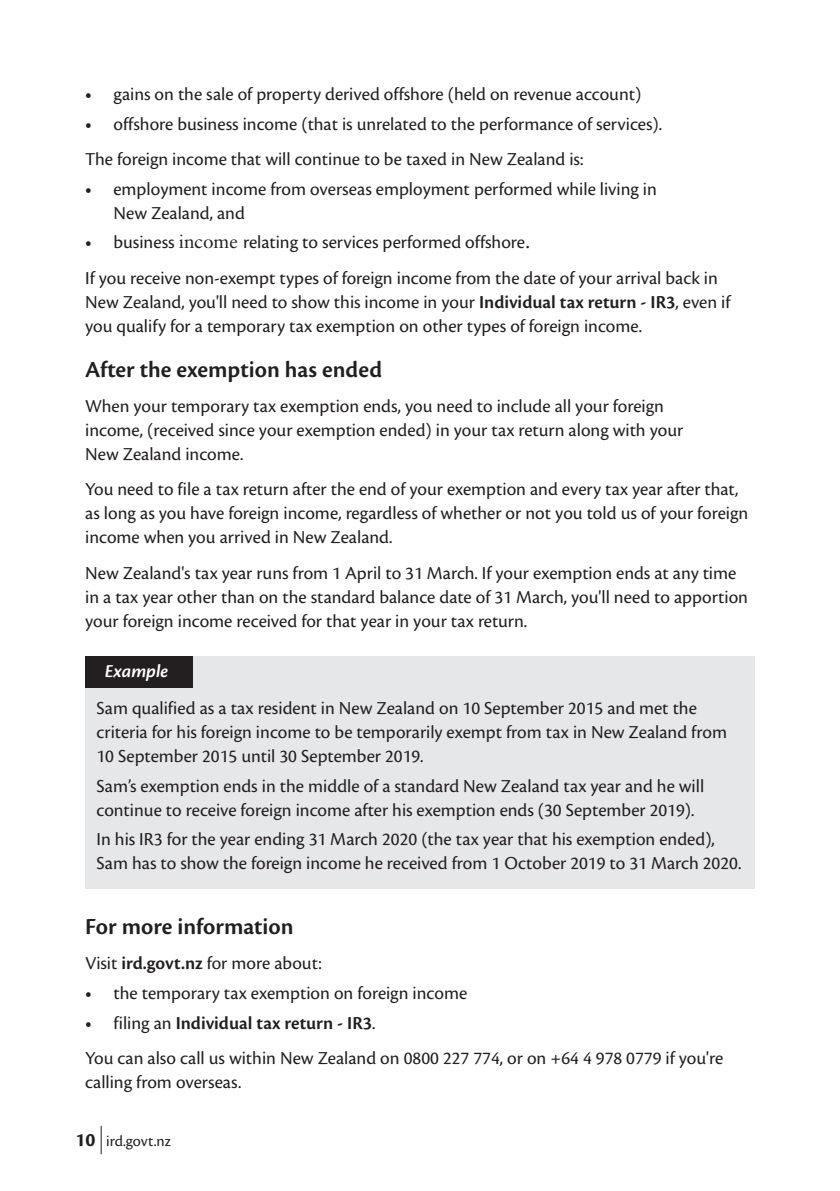
<style>
.page{position:relative;width:840px;height:1191px;background:#fff}
.page>*{position:absolute;margin:0;border:0;box-sizing:border-box;transform-origin:0 0}
.t1{font:600 24px "Cronos Pro";color:#231f20}
.t2{font:19px/24px "Cronos Pro";color:#231f20}
.t3{font:italic 600 19px "Cronos Pro";color:#fff}
.t4{font:16px "Cronos Pro";color:#231f20}
.s1{font-weight:600}
.s2{font-family:"Sabon LT Std"}
.s3{font-weight:700;font-size:20px}
</style>
<div class="page">
<svg style="left:101px;top:1125px;width:1px;height:29px"></svg>
<div style="left:85px;top:656px;width:669px;height:233px;background:#e6e7e9"></div>
<div style="left:85px;top:656px;width:108px;height:31px;background:#231f20"></div>
<p class="t2" style="left:85px;top:82px;width:557px"><span class="s1">•</span> gains on the sale of property derived offshore (held on revenue account)</p>
<p class="t2" style="left:85px;top:106px;width:578px;line-height:35.4px"><span class="s1">•</span> offshore business income (that is unrelated to the performance of services).<br>The foreign income that will continue to be taxed in New Zealand is:</p>
<p class="t2" style="left:113px;top:177px;width:544px;text-indent:-28px"><span class="s1">•</span> employment income from overseas employment performed while living in<br>New Zealand, and</p>
<p class="t2" style="left:85px;top:225px;width:634px;line-height:35.4px"><span class="s1">•</span> business <span class="s2">income</span> relating to services performed offshore<span class="s2">.<br></span>If you receive non-exempt types of foreign income from the date of your arrival back in</p>
<p class="t2" style="left:85px;top:290px;width:646px">New Zealand, you'll need to show this income in your <span class="s1">Individual tax return - IR3</span>, even if you qualify for a temporary tax exemption on other types of foreign income.</p>
<p class="t1" style="left:85px;top:355px;width:298px">After the exemption has ended</p>
<p class="t2" style="left:85px;top:394px;width:599px">When your temporary tax exemption ends, you need to include all your foreign income, (received since your exemption ended) in your tax return along with your<br>New Zealand income.</p>
<p class="t2" style="left:85px;top:477px;width:664px">You need to file a tax return after the end of your exemption and every tax year after that, as long as you have foreign income, regardless of whether or not you told us of your foreign income when you arrived in New Zealand.</p>
<p class="t2" style="left:85px;top:561px;width:664px">New Zealand's tax year runs from 1 April to 31 March. If your exemption ends at any time in a tax year other than on the standard balance date of 31 March, you'll need to apportion your foreign income received for that year in your tax return.</p>
<p class="t3" style="left:105px;top:660px;width:65px">Example</p>
<p class="t2" style="left:96px;top:696px;width:631px">Sam qualified as a tax resident in New Zealand on 10 September 2015 and met the criteria for his foreign income to be temporarily exempt from tax in New Zealand from<br>10 September 2015 until 30 September 2019.</p>
<p class="t2" style="left:96px;top:773px;width:609px">Sam’s exemption ends in the middle of a standard New Zealand tax year and he will continue to receive foreign income after his exemption ends (30 September 2019).</p>
<p class="t2" style="left:96px;top:827px;width:646px">In his IR3 for the year ending 31 March 2020 (the tax year that his exemption ended),<br>Sam has to show the foreign income he received from 1 October 2019 to 31 March 2020.</p>
<p class="t1" style="left:85px;top:912px;width:210px">For more information</p>
<p class="t2" style="left:85px;top:951px;width:238px">Visit <span class="s1">ird.govt.nz</span> for more about:</p>
<p class="t2" style="left:85px;top:981px;width:383px"><span class="s1">•</span> the temporary tax exemption on foreign income</p>
<p class="t2" style="left:85px;top:1005px;width:639px;line-height:35.4px"><span class="s1">•</span> filing an <span class="s1">Individual tax return - IR3</span>.<br>You can also call us within New Zealand on 0800 227 774, or on +64 4 978 0779 if you're</p>
<p class="t2" style="left:85px;top:1070px;width:158px">calling from overseas.</p>
<p class="t4" style="left:75px;top:1131px;width:97px"><span class="s3">10</span> ird.govt.nz</p>
</div>
